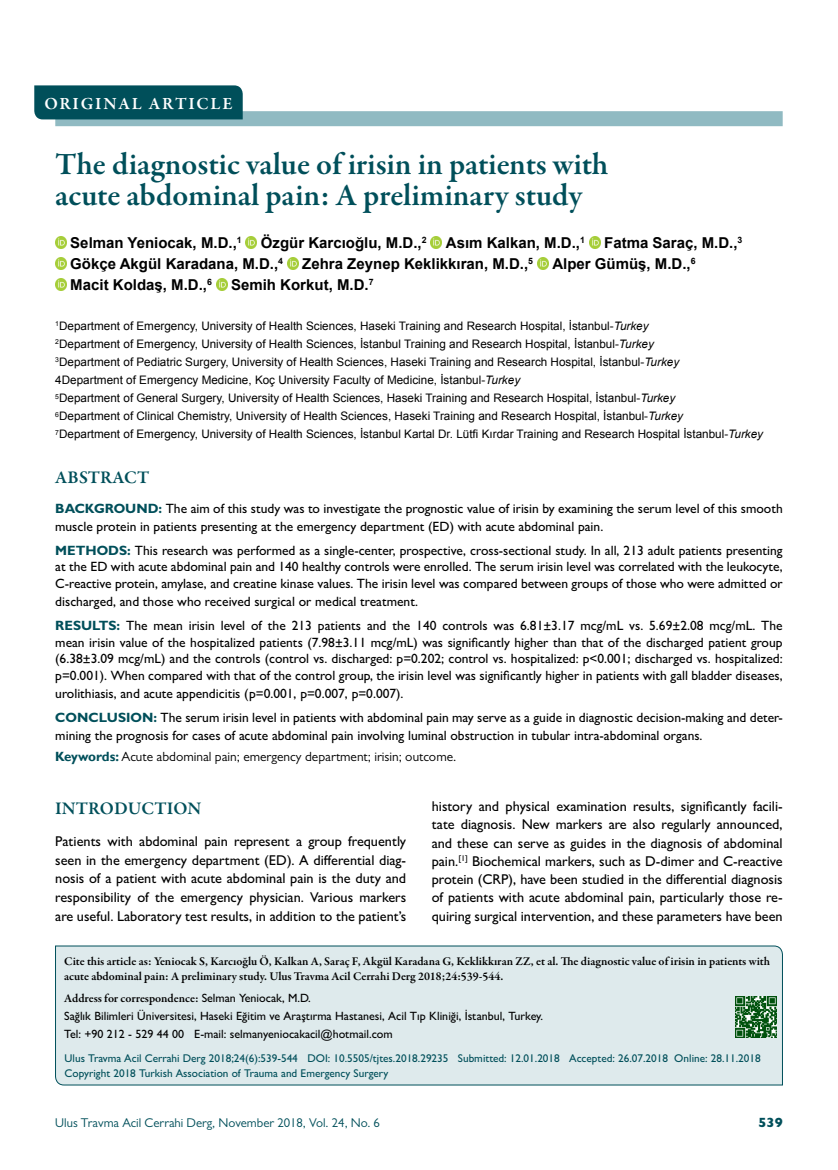
<style>
.page{position:relative;width:838px;height:1170px;background:#fff}
.page>*{position:absolute;margin:0;border:0;box-sizing:border-box;transform-origin:0 0}
.t1{font:600 31.5px/31.5px "Garamond Premr Pro";letter-spacing:-.005em;color:#004f5a}
.t2{font:600 18px "Garamond Premr Pro";letter-spacing:.005em;color:#004f5a}
.t3{font:600 17.25px "Garamond Premr Pro";letter-spacing:.1em;color:#fff}
.t4{font:700 15px "Arial";color:#000}
.t5{font:500 14.25px/18.3px "Gill Sans MT Pro";color:#000;text-align:justify}
.t6{font:500 13.5px/16.5px "Gill Sans MT Pro";color:#000}
.t7{font:800 13.5px "Gill Sans MT Pro";color:#004f5a}
.t8{font:13.35px "Gill Sans MT Pro";color:#000}
.t9{font:12.75px "Gill Sans MT Pro";color:#004f5a}
.t10{font:600 12px/15px "Garamond Premr Pro";color:#000}
.t11{font:500 12px/18px "Gill Sans MT Pro";color:#000}
.t12{font:11.7px/18px "Arial";color:#000}
.t13{font:500 11.25px/15px "Gill Sans MT Pro";color:#004f5a}
.s1{font-style:italic}
.s2{font-weight:700;color:#004f5a}
.s3{font-family:"Gill Sans";font-weight:700;color:#004f5a}
.s4{font-family:"Gill Sans MT Pro";font-weight:500}
</style>
<div class="page">
<div style="left:55px;top:111px;width:727px;height:15px;background:#90bac2"></div>
<svg style="left:55px;top:237px;width:11px;height:11px"></svg>
<svg style="left:246px;top:237px;width:11px;height:11px"></svg>
<svg style="left:431px;top:237px;width:11px;height:11px"></svg>
<svg style="left:589px;top:237px;width:11px;height:11px"></svg>
<svg style="left:55px;top:258px;width:11px;height:11px"></svg>
<svg style="left:287px;top:258px;width:11px;height:11px"></svg>
<svg style="left:537px;top:258px;width:11px;height:11px"></svg>
<svg style="left:55px;top:279px;width:11px;height:11px"></svg>
<svg style="left:216px;top:279px;width:11px;height:11px"></svg>
<div style="left:34px;top:85px;width:209px;height:34px;background:#004f5a"></div>
<div style="left:55px;top:945px;width:728px;height:140px;background:#deeaec"></div>
<img style="left:735px;top:996px;width:41px;height:41px">
<p class="t3" style="left:44px;top:93px;width:190px">ORIGINAL ARTICLE</p>
<h1 class="t1" style="left:55px;top:149px;width:554px">The diagnostic value of irisin in patients with acute abdominal pain: A preliminary study</h1>
<p class="t4" style="left:70px;top:233px;width:173px">Selman Yeniocak, M.D.,<sup>1</sup></p>
<p class="t4" style="left:261px;top:233px;width:167px">Özgür Karcıoğlu, M.D.,<sup>2</sup></p>
<p class="t4" style="left:446px;top:233px;width:141px">Asım Kalkan, M.D.,<sup>1</sup></p>
<p class="t4" style="left:604px;top:233px;width:140px">Fatma Saraç, M.D.,<sup>3</sup></p>
<p class="t4" style="left:70px;top:254px;width:214px">Gökçe Akgül Karadana, M.D.,<sup>4</sup></p>
<p class="t4" style="left:302px;top:254px;width:232px">Zehra Zeynep Keklikkıran, M.D.,<sup>5</sup></p>
<p class="t4" style="left:552px;top:254px;width:145px">Alper Gümüş, M.D.,<sup>6</sup></p>
<p class="t4" style="left:70px;top:275px;width:143px">Macit Koldaş, M.D.,<sup>6</sup></p>
<p class="t4" style="left:231px;top:275px;width:144px">Semih Korkut, M.D.<sup>7</sup></p>
<p class="t12" style="left:55px;top:317px;width:709px"><sup>1</sup>Department of Emergency, University of Health Sciences, Haseki Training and Research Hospital, İstanbul-<span class="s1">Turkey<br></span><sup>2</sup>Department of Emergency, University of Health Sciences, İstanbul Training and Research Hospital, İstanbul-<span class="s1">Turkey<br></span><sup>3</sup>Department of Pediatric Surgery, University of Health Sciences, Haseki Training and Research Hospital, İstanbul-<span class="s1">Turkey<br></span>4Department of Emergency Medicine, Koç University Faculty of Medicine, İstanbul-<span class="s1">Turkey<br></span><sup>5</sup>Department of General Surgery, University of Health Sciences, Haseki Training and Research Hospital, İstanbul-<span class="s1">Turkey<br></span><sup>6</sup>Department of Clinical Chemistry, University of Health Sciences, Haseki Training and Research Hospital, İstanbul-<span class="s1">Turkey<br></span><sup>7</sup>Department of Emergency, University of Health Sciences, İstanbul Kartal Dr. Lütfi Kırdar Training and Research Hospital İstanbul-<span class="s1">Turkey</span></p>
<h2 class="t2" style="left:55px;top:466px;width:95px">ABSTRACT</h2>
<p class="t6" style="left:55px;top:499px;width:729px;line-height:18px"><span class="s2">BACKGROUND:</span> The aim of this study was to investigate the prognostic value of irisin by examining the serum level of this smooth muscle protein in patients presenting at the emergency department (ED) with acute abdominal pain.</p>
<p class="t6" style="left:55px;top:542px;width:729px;text-align:justify"><span class="s2">METHODS:</span> This research was performed as a single-center, prospective, cross-sectional study. In all, 213 adult patients presenting at the ED with acute abdominal pain and 140 healthy controls were enrolled. The serum irisin level was correlated with the leukocyte, C-reactive protein, amylase, and creatine kinase values. The irisin level was compared between groups of those who were admitted or</p>
<p class="t6" style="left:55px;top:589px;width:729px;line-height:24.5px">discharged, and those who received surgical or medical treatment.<br><span class="s2">RESULTS:</span> The mean irisin level of the 213 patients and the 140 controls was 6.81±3.17 mcg/mL vs. 5.69±2.08 mcg/mL. The</p>
<p class="t6" style="left:55px;top:634px;width:729px;text-align:justify">mean irisin value of the hospitalized patients (7.98±3.11 mcg/mL) was significantly higher than that of the discharged patient group (6.38±3.09 mcg/mL) and the controls (control vs. discharged: p=0.202; control vs. hospitalized: p&lt;0.001; discharged vs. hospitalized: p=0.001). When compared with that of the control group, the irisin level was significantly higher in patients with gall bladder diseases,</p>
<p class="t6" style="left:55px;top:681px;width:729px;line-height:24.5px">urolithiasis, and acute appendicitis (p=0.001, p=0.007, p=0.007).<br><span class="s2">CONCLUSION:</span> The serum irisin level in patients with abdominal pain may serve as a guide in diagnostic decision-making and deter-</p>
<p class="t6" style="left:55px;top:726px;width:649px">mining the prognosis for cases of acute abdominal pain involving luminal obstruction in tubular intra-abdominal organs.</p>
<p class="t8" style="left:55px;top:748px;width:402px"><span class="s3">Keywords:</span> Acute abdominal pain; emergency department; irisin; outcome.</p>
<p class="t5" style="left:432px;top:796px;width:352px">history and physical examination results, significantly facili&shy;tate diagnosis. New markers are also regularly announced, and these can serve as guides in the diagnosis of abdominal pain.<sup>[1]</sup> Biochemical markers, such as D-dimer and C-reactive protein (CRP), have been studied in the differential diagnosis of patients with acute abdominal pain, particularly those re&shy;quiring surgical intervention, and these parameters have been</p>
<h2 class="t2" style="left:55px;top:797px;width:148px">INTRODUCTION</h2>
<p class="t5" style="left:55px;top:831px;width:352px;line-height:18.8px">Patients with abdominal pain represent a group frequently seen in the emergency department (ED). A differential diag&shy;nosis of a patient with acute abdominal pain is the duty and responsibility of the emergency physician. Various markers are useful. Laboratory test results, in addition to the patient’s</p>
<p class="t10" style="left:64px;top:953px;width:707px">Cite this article as: Yeniocak S, Karcıoğlu Ö, Kalkan A, Saraç F, Akgül Karadana G, Keklikkıran ZZ, et al. The diagnostic value of irisin in patients with acute abdominal pain: A preliminary study. Ulus Travma Acil Cerrahi Derg 2018;24:539-544.</p>
<p class="t10" style="left:64px;top:991px;width:248px">Address for correspondence: <span class="s4">Selman Yeniocak, M.D.</span></p>
<p class="t11" style="left:64px;top:1006px;width:480px">Sağlık Bilimleri Üniversitesi, Haseki Eğitim ve Araştırma Hastanesi, Acil Tıp Kliniği, İstanbul, Turkey.<br>Tel: +90 212 - 529 44 00 E-mail: selmanyeniocakacil@hotmail.com</p>
<p class="t13" style="left:65px;top:1050px;width:697px">Ulus Travma Acil Cerrahi Derg 2018;24(6):539-544 DOI: 10.5505/tjtes.2018.29235 Submitted: 12.01.2018 Accepted: 26.07.2018 Online: 28.11.2018<br>Copyright 2018 Turkish Association of Trauma and Emergency Surgery</p>
<p class="t9" style="left:55px;top:1115px;width:326px">Ulus Travma Acil Cerrahi Derg, November 2018, Vol. 24, No. 6</p>
<p class="t7" style="left:758px;top:1114px;width:26px">539</p>
</div>
